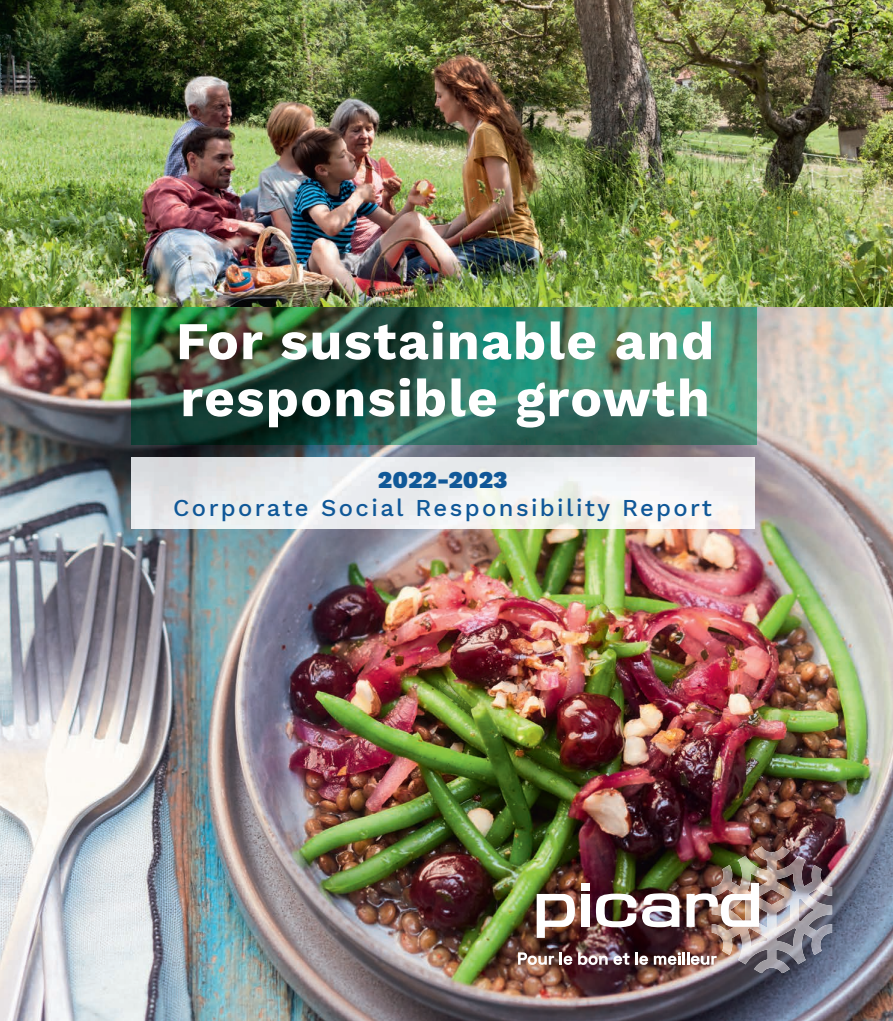
<style>
.page{position:relative;width:893px;height:1021px;background:#fff}
.page>*{position:absolute;margin:0;border:0;box-sizing:border-box;transform-origin:0 0}
.t1{font:700 52.95px/57px "Work Sans";letter-spacing:.025em;color:#fff}
.t2{font:500 23.85px "Work Sans";letter-spacing:.1em;color:#105898}
.t3{font:900 23.85px "Work Sans";color:#105898}
</style>
<div class="page">
<img style="left:0;top:306px;width:893px;height:714px">
<img style="left:132px;top:306px;width:625px;height:138px">
<img style="left:131px;top:457px;width:624px;height:71px">
<img style="left:712px;top:846px;width:120px;height:127px">
<div style="left:581px;top:894px;width:8px;height:32px;background:#fff"></div>
<div style="left:581px;top:883px;width:8px;height:8px;background:#fff"></div>
<svg style="left:537px;top:894px;width:39px;height:43px"></svg>
<svg style="left:686px;top:882px;width:73px;height:44px"></svg>
<svg style="left:642px;top:892px;width:38px;height:35px"></svg>
<svg style="left:596px;top:893px;width:40px;height:34px"></svg>
<svg style="left:518px;top:952px;width:36px;height:12px"></svg>
<svg style="left:560px;top:952px;width:12px;height:12px"></svg>
<svg style="left:578px;top:952px;width:70px;height:12px"></svg>
<svg style="left:654px;top:952px;width:63px;height:12px"></svg>
<img style="left:0;top:0;width:893px;height:306px">
<h1 class="t1" style="left:176px;top:310px;width:540px">For sustainable and responsible growth</h1>
<p class="t3" style="left:378px;top:462px;width:131px">2022-2023</p>
<p class="t2" style="left:173px;top:489px;width:540px">Corporate Social Responsibility Report</p>
</div>
